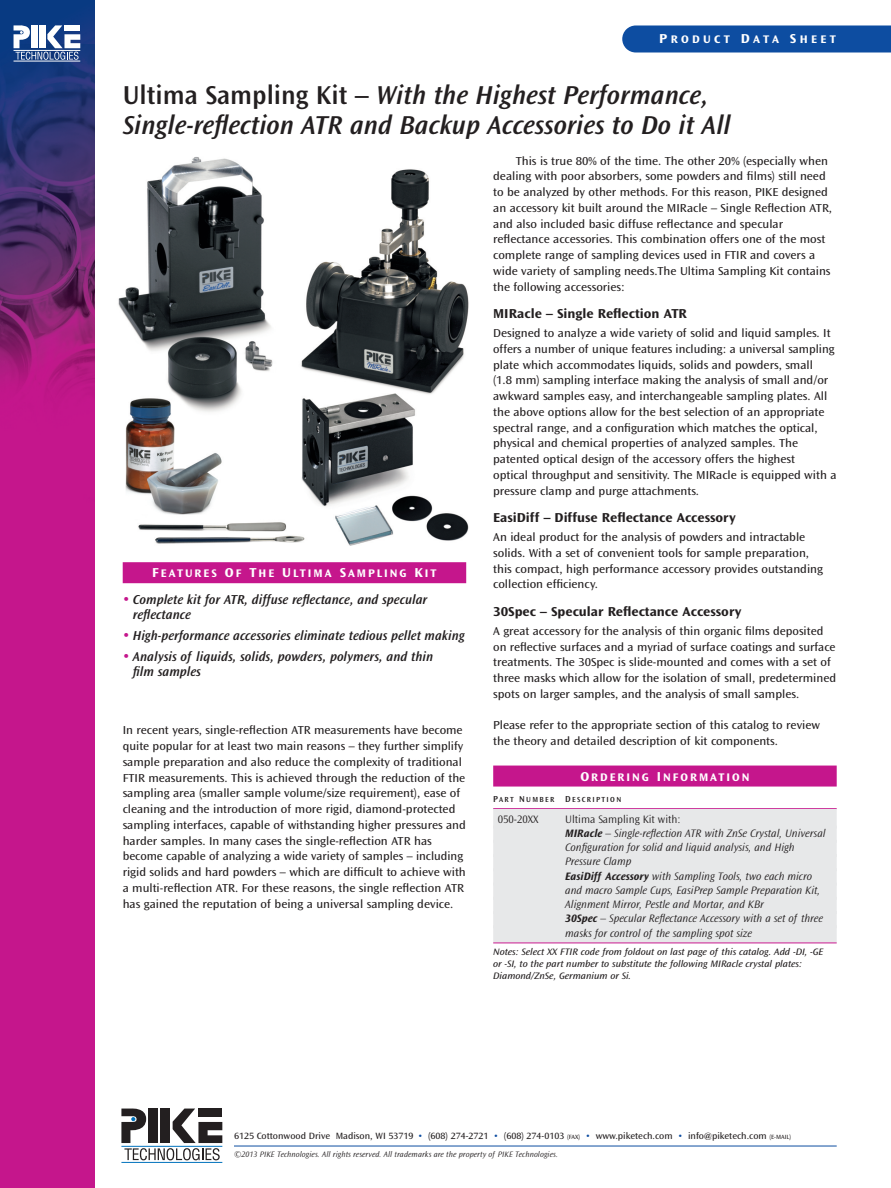
<style>
.page{position:relative;width:891px;height:1188px;background:#fff}
.page>*{position:absolute;margin:0;border:0;box-sizing:border-box;transform-origin:0 0}
.t1{font:27px/30px "Ocean Sans MM It 512 wt 475 wd";color:#231f20}
.t2{font:13.5px/15px "Ocean Sans MM It 512 wt 475 wd";color:#231f20}
.t3{font:13.5px "Ocean Sans MM 648 wt 572 wd";color:#231f20}
.t4{font:12px/15.8px "Ocean Sans MM 403 wt 572 wd";color:#231f20}
.t5{font:11.55px "Ocean Sans MM 648 wt 572 wd";letter-spacing:.175em;color:#fff}
.t6{font:11.55px "Ocean Sans MM 648 wt 572 wd";letter-spacing:.295em;color:#fff}
.t7{font:11.25px/14.2px "Ocean Sans MM It 310 wt 475 wd";color:#231f20}
.t8{font:11.25px "Ocean Sans MM 310 wt 475 wd";color:#231f20}
.t9{font:9.75px/12px "Ocean Sans MM It 403 wt 572 wd";color:#231f20}
.t10{font:9.45px "Ocean Sans MM 403 wt 572 wd";color:#231f20}
.t11{font:8.25px "Ocean Sans MM It 310 wt 475 wd";letter-spacing:.01em;color:#231f20}
.t12{font:7.65px "Ocean Sans MM 512 wt 475 wd";letter-spacing:.175em;color:#231f20}
.s1{font-size:13.5px}
.s2{font-family:"Ocean Sans MM 512 wt 475 wd"}
.s3{font-size:15px;color:#c5168c}
.s4{font-size:9px}
.s5{font-family:"Ocean Sans MM It 648 wt 475 wd"}
.s6{color:#0d4da1}
.s7{font-size:6.3px}
</style>
<div class="page">
<img style="left:0;top:0;width:95px;height:1188px">
<div style="left:622px;top:26px;width:269px;height:26px;background:#0d4da1"></div>
<hr style="left:14px;top:61px;width:66px;height:1px;background:#fff">
<svg style="left:14px;top:25px;width:66px;height:35px"></svg>
<hr style="left:121px;top:1162px;width:101px;height:1px;background:#0072bc">
<svg style="left:121px;top:1109px;width:101px;height:51px"></svg>
<hr style="left:234px;top:1146px;width:603px;height:1px;background:#0d4da1">
<img style="left:118px;top:157px;width:351px;height:389px">
<div style="left:123px;top:562px;width:343px;height:21px;background:#c5168c"></div>
<div style="left:493px;top:766px;width:344px;height:21px;background:#c5168c"></div>
<hr style="left:493px;top:808px;width:344px;height:1px;background:#c5168c">
<div style="left:493px;top:809px;width:344px;height:20px;background:#e7e8e9"></div>
<div style="left:493px;top:826px;width:344px;height:17px;background:#e7e8e9"></div>
<div style="left:493px;top:840px;width:344px;height:17px;background:#e7e8e9"></div>
<div style="left:493px;top:854px;width:344px;height:17px;background:#e7e8e9"></div>
<div style="left:493px;top:868px;width:344px;height:18px;background:#e7e8e9"></div>
<div style="left:493px;top:883px;width:344px;height:17px;background:#e7e8e9"></div>
<div style="left:493px;top:897px;width:344px;height:17px;background:#e7e8e9"></div>
<div style="left:493px;top:911px;width:344px;height:17px;background:#e7e8e9"></div>
<div style="left:493px;top:925px;width:344px;height:18px;background:#e7e8e9"></div>
<hr style="left:493px;top:943px;width:344px;height:1px;background:#c5168c">
<p class="t6" style="left:659px;top:35px;width:178px"><span class="s1">P</span>RODUCT <span class="s1">D</span>ATA <span class="s1">S</span>HEET</p>
<h1 class="t1" style="left:123px;top:81px;width:610px"><span class="s2">Ultima Sampling Kit –</span> With the Highest Performance,<br>Single-reflection ATR and Backup Accessories to Do it All</h1>
<p class="t5" style="left:152px;top:569px;width:286px"><span class="s1">F</span>EATURES <span class="s1">O</span>F <span class="s1">T</span>HE <span class="s1">U</span>LTIMA <span class="s1">S</span>AMPLING <span class="s1">K</span>IT</p>
<p class="t2" style="left:133px;top:593px;width:296px;text-indent:-10px"><span class="s3">•</span> Complete kit for ATR, diffuse reflectance, and specular reflectance</p>
<p class="t2" style="left:123px;top:629px;width:343px"><span class="s3">•</span> High-performance accessories eliminate tedious pellet making</p>
<p class="t2" style="left:133px;top:650px;width:302px;text-indent:-10px"><span class="s3">•</span> Analysis of liquids, solids, powders, polymers, and thin film samples</p>
<p class="t4" style="left:123px;top:723px;width:345px">In recent years, single-reflection ATR measurements have become quite popular for at least two main reasons – they further simplify sample preparation and also reduce the complexity of traditional FTIR measurements. This is achieved through the reduction of the sampling area (smaller sample volume/size requirement), ease of cleaning and the introduction of more rigid, diamond-protected sampling interfaces, capable of withstanding higher pressures and harder samples. In many cases the single-reflection ATR has become capable of analyzing a wide variety of samples – including rigid solids and hard powders – which are difficult to achieve with a multi-reflection ATR. For these reasons, the single reflection ATR has gained the reputation of being a universal sampling device.</p>
<p class="t4" style="left:493px;top:154px;width:340px;text-indent:23px">This is true 80% of the time. The other 20% (especially when dealing with poor absorbers, some powders and films) still need to be analyzed by other methods. For this reason, PIKE designed an accessory kit built around the MIRacle – Single Reflection ATR, and also included basic diffuse reflectance and specular reflectance accessories. This combination offers one of the most complete range of sampling devices used in FTIR and covers a wide variety of sampling needs.The Ultima Sampling Kit contains the following accessories:</p>
<p class="t3" style="left:493px;top:309px;width:195px">MIRacle – Single Reflection ATR</p>
<p class="t4" style="left:493px;top:326px;width:345px">Designed to analyze a wide variety of solid and liquid samples. It offers a number of unique features including: a universal sampling plate which accommodates liquids, solids and powders, small<br>(1.8 mm) sampling interface making the analysis of small and/or awkward samples easy, and interchangeable sampling plates. All the above options allow for the best selection of an appropriate spectral range, and a configuration which matches the optical, physical and chemical properties of analyzed samples. The patented optical design of the accessory offers the highest<br>optical throughput and sensitivity. The MIRacle is equipped with a pressure clamp and purge attachments.</p>
<p class="t3" style="left:493px;top:513px;width:244px">EasiDiff – Diffuse Reflectance Accessory</p>
<p class="t4" style="left:493px;top:530px;width:331px">An ideal product for the analysis of powders and intractable solids. With a set of convenient tools for sample preparation, this compact, high performance accessory provides outstanding collection efficiency.</p>
<p class="t3" style="left:493px;top:606px;width:250px">30Spec – Specular Reflectance Accessory</p>
<p class="t4" style="left:493px;top:624px;width:344px">A great accessory for the analysis of thin organic films deposited on reflective surfaces and a myriad of surface coatings and surface treatments. The 30Spec is slide-mounted and comes with a set of three masks which allow for the isolation of small, predetermined spots on larger samples, and the analysis of small samples.</p>
<p class="t4" style="left:493px;top:718px;width:329px">Please refer to the appropriate section of this catalog to review the theory and detailed description of kit components.</p>
<p class="t5" style="left:580px;top:772px;width:171px"><span class="s1">O</span>RDERING <span class="s1">I</span>NFORMATION</p>
<p class="t12" style="left:493px;top:797px;width:130px"><span class="s4">P</span>ART <span class="s4">N</span>UMBER <span class="s4">D</span>ESCRIPTION</p>
<p class="t8" style="left:498px;top:814px;width:42px">050-20XX</p>
<p class="t8" style="left:565px;top:814px;width:117px">Ultima Sampling Kit with:</p>
<p class="t7" style="left:565px;top:827px;width:262px"><span class="s5">MIRacle</span> – Single-reflection ATR with ZnSe Crystal, Universal Configuration for solid and liquid analysis, and High Pressure Clamp<br><span class="s5">EasiDiff Accessory</span> with Sampling Tools, two each micro and macro Sample Cups, EasiPrep Sample Preparation Kit, Alignment Mirror, Pestle and Mortar, and KBr<br><span class="s5">30Spec</span> – Specular Reflectance Accessory with a set of three masks for control of the sampling spot size</p>
<p class="t9" style="left:493px;top:946px;width:332px">Notes: Select XX FTIR code from foldout on last page of this catalog. Add -DI, -GE or -SI, to the part number to substitute the following MIRacle crystal plates:<br>Diamond/ZnSe, Germanium or Si.</p>
<p class="t10" style="left:234px;top:1132px;width:559px">6125 Cottonwood Drive Madison, WI 53719 <span class="s6">•</span> (608) 274-2721 <span class="s6">•</span> (608) 274-0103 <span class="s7">(FAX)</span> <span class="s6">•</span> www.piketech.com <span class="s6">•</span> info@piketech.com <span class="s7">(E-MAIL)</span></p>
<p class="t11" style="left:234px;top:1151px;width:325px">©2013 PIKE Technologies. All rights reserved. All trademarks are the property of PIKE Technologies.</p>
</div>
